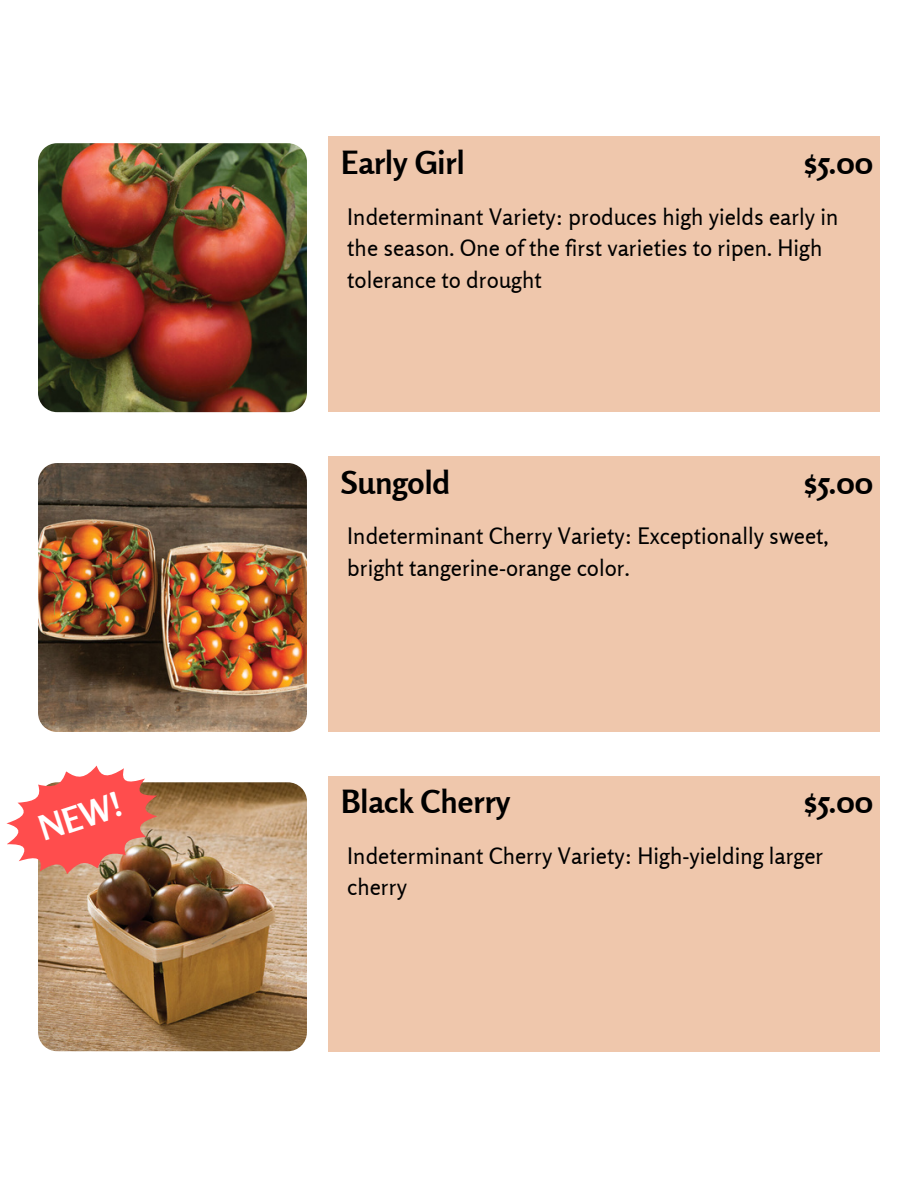
<style>
.page{position:relative;width:918px;height:1188px;background:#fff}
.page>*{position:absolute;margin:0;border:0;box-sizing:border-box;transform-origin:0 0}
.t1{font:700 34.35px "Rosario";color:#fff}
.t2{font:700 31.8px "Rosario";color:#000}
.t3{font:22.65px/31.5px "Rosario";color:#000}
</style>
<div class="page">
<div style="left:328px;top:137px;width:552px;height:275px;background:#efc7ac"></div>
<img style="left:38px;top:143px;width:269px;height:269px">
<div style="left:328px;top:457px;width:552px;height:275px;background:#efc7ac"></div>
<img style="left:38px;top:463px;width:269px;height:269px">
<div style="left:328px;top:776px;width:552px;height:275px;background:#efc7ac"></div>
<img style="left:38px;top:782px;width:269px;height:269px">
<svg style="left:6px;top:765px;width:167px;height:128px"></svg>
<h2 class="t1" style="left:33px;top:809px;width:87px;rotate:-18deg">NEW!</h2>
<h1 class="t2" style="left:341px;top:143px;width:125px">Early Girl</h1>
<p class="t2" style="left:804px;top:143px;width:71px">$5.00</p>
<h2 class="t3" style="left:347px;top:200px;width:493px">Indeterminant Variety: produces high yields early in the season. One of the first varieties to ripen. High tolerance to drought</h2>
<h2 class="t2" style="left:341px;top:463px;width:111px">Sungold</h2>
<p class="t2" style="left:804px;top:463px;width:71px">$5.00</p>
<h2 class="t3" style="left:347px;top:520px;width:483px">Indeterminant Cherry Variety: Exceptionally sweet, bright tangerine-orange color.</h2>
<h2 class="t2" style="left:341px;top:782px;width:171px">Black Cherry</h2>
<p class="t2" style="left:804px;top:782px;width:71px">$5.00</p>
<h2 class="t3" style="left:347px;top:840px;width:478px">Indeterminant Cherry Variety: High-yielding larger cherry</h2>
</div>
